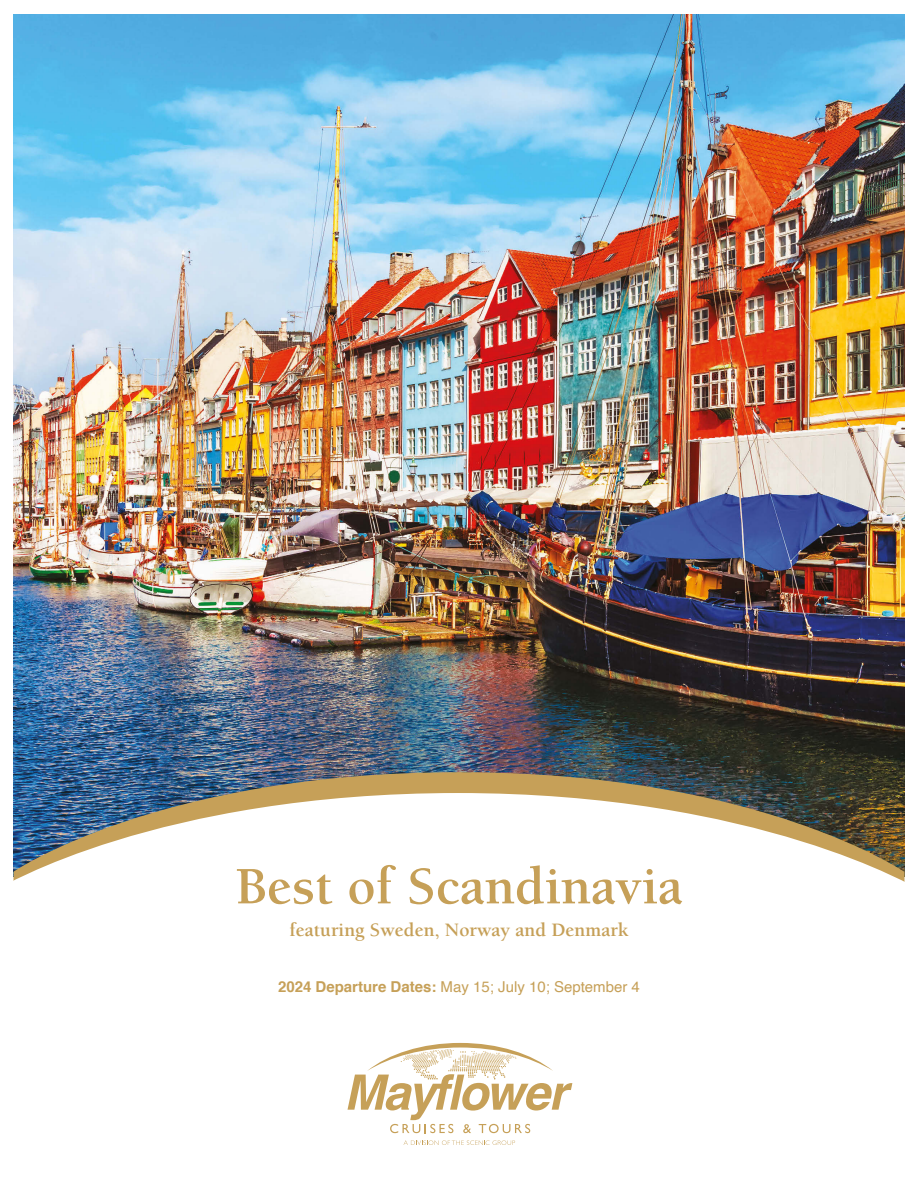
<style>
.page{position:relative;width:918px;height:1188px;background:#fff}
.page>*{position:absolute;margin:0;border:0;box-sizing:border-box;transform-origin:0 0}
.t1{font:700 54px "Berkeley Std";color:#c6a058}
.t2{font:700 19.5px "Berkeley Std";color:#c6a058}
.t3{font:15px "Helvetica";color:#c6a058}
.s1{font-weight:700}
</style>
<div class="page">
<img style="left:14px;top:14px;width:890px;height:758px">
<img style="left:14px;top:772px;width:890px;height:21px">
<svg style="left:13px;top:793px;width:892px;height:352px"></svg>
<svg style="left:348px;top:1043px;width:224px;height:90px"></svg>
<svg style="left:404px;top:1140px;width:111px;height:5px"></svg>
<h1 class="t1" style="left:235px;top:858px;width:449px">Best of Scandinavia</h1>
<h2 class="t2" style="left:290px;top:920px;width:340px">featuring Sweden, Norway and Denmark</h2>
<p class="t3" style="left:278px;top:975px;width:363px"><span class="s1">2024 Departure Dates:</span> May 15; July 10; September 4</p>
</div>
